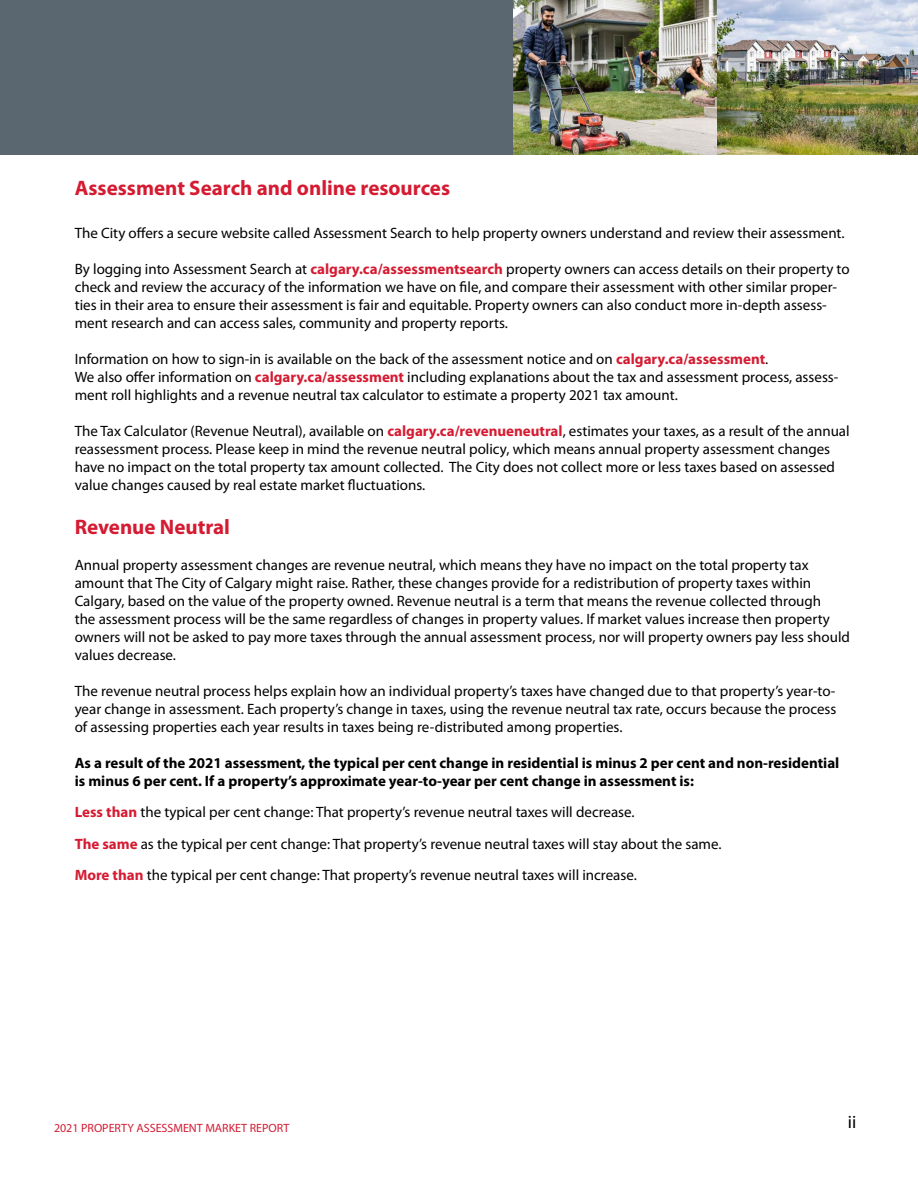
<style>
.page{position:relative;width:918px;height:1188px;background:#fff}
.page>*{position:absolute;margin:0;border:0;box-sizing:border-box;transform-origin:0 0}
.t1{font:700 21px "Myriad Pro";color:#d51b32}
.t2{font:18px "Myriad Pro";color:#000}
.t3{font:15px/18px "Myriad Pro";color:#000}
.t4{font:700 15px/18px "Myriad Pro";color:#000}
.t5{font:12px "Myriad Pro";color:#d51b32}
.s1{font-weight:700;color:#d51b32}
</style>
<div class="page">
<img style="left:513px;top:0;width:204px;height:154px">
<div style="left:0;top:0;width:513px;height:154px;background:#5b6770"></div>
<img style="left:717px;top:0;width:201px;height:154px">
<h1 class="t1" style="left:75px;top:176px;width:377px">Assessment Search and online resources</h1>
<p class="t3" style="left:75px;top:224px;width:771px">The City offers a secure website called Assessment Search to help property owners understand and review their assessment.</p>
<p class="t3" style="left:75px;top:260px;width:777px">By logging into Assessment Search at <span class="s1">calgary.ca/assessmentsearch</span> property owners can access details on their property to check and review the accuracy of the information we have on file, and compare their assessment with other similar proper&shy;ties in their area to ensure their assessment is fair and equitable. Property owners can also conduct more in-depth assess&shy;ment research and can access sales, community and property reports.</p>
<p class="t3" style="left:75px;top:350px;width:765px">Information on how to sign-in is available on the back of the assessment notice and on <span class="s1">calgary.ca/assessment</span>.<br>We also offer information on <span class="s1">calgary.ca/assessment</span> including explanations about the tax and assessment process, assess&shy;ment roll highlights and a revenue neutral tax calculator to estimate a property 2021 tax amount.</p>
<p class="t3" style="left:75px;top:422px;width:776px">The Tax Calculator (Revenue Neutral), available on <span class="s1">calgary.ca/revenueneutral</span>, estimates your taxes, as a result of the annual reassessment process. Please keep in mind the revenue neutral policy, which means annual property assessment changes have no impact on the total property tax amount collected. The City does not collect more or less taxes based on assessed value changes caused by real estate market fluctuations.</p>
<h1 class="t1" style="left:75px;top:515px;width:157px">Revenue Neutral</h1>
<p class="t3" style="left:75px;top:555px;width:777px">Annual property assessment changes are revenue neutral, which means they have no impact on the total property tax amount that The City of Calgary might raise. Rather, these changes provide for a redistribution of property taxes within Calgary, based on the value of the property owned. Revenue neutral is a term that means the revenue collected through<br>the assessment process will be the same regardless of changes in property values. If market values increase then property owners will not be asked to pay more taxes through the annual assessment process, nor will property owners pay less should values decrease.</p>
<p class="t3" style="left:75px;top:681px;width:763px;text-align:justify">The revenue neutral process helps explain how an individual property’s taxes have changed due to that property’s year-to&shy;year change in assessment. Each property’s change in taxes, using the revenue neutral tax rate, occurs because the process of assessing properties each year results in taxes being re-distributed among properties.</p>
<p class="t4" style="left:75px;top:754px;width:766px">As a result of the 2021 assessment, the typical per cent change in residential is minus 2 per cent and non-residential is minus 6 per cent. If a property’s approximate year-to-year per cent change in assessment is:</p>
<p class="t3" style="left:75px;top:796px;width:648px;line-height:31.5px"><span class="s1">Less than</span> the typical per cent change: That property’s revenue neutral taxes will decrease.<br><span class="s1">The same</span> as the typical per cent change: That property’s revenue neutral taxes will stay about the same.<br><span class="s1">More than</span> the typical per cent change: That property’s revenue neutral taxes will increase.</p>
<p class="t5" style="left:54px;top:1121px;width:237px">2021 PROPERTY ASSESSMENT MARKET REPORT</p>
<p class="t2" style="left:848px;top:1111px;width:10px">ii</p>
</div>
